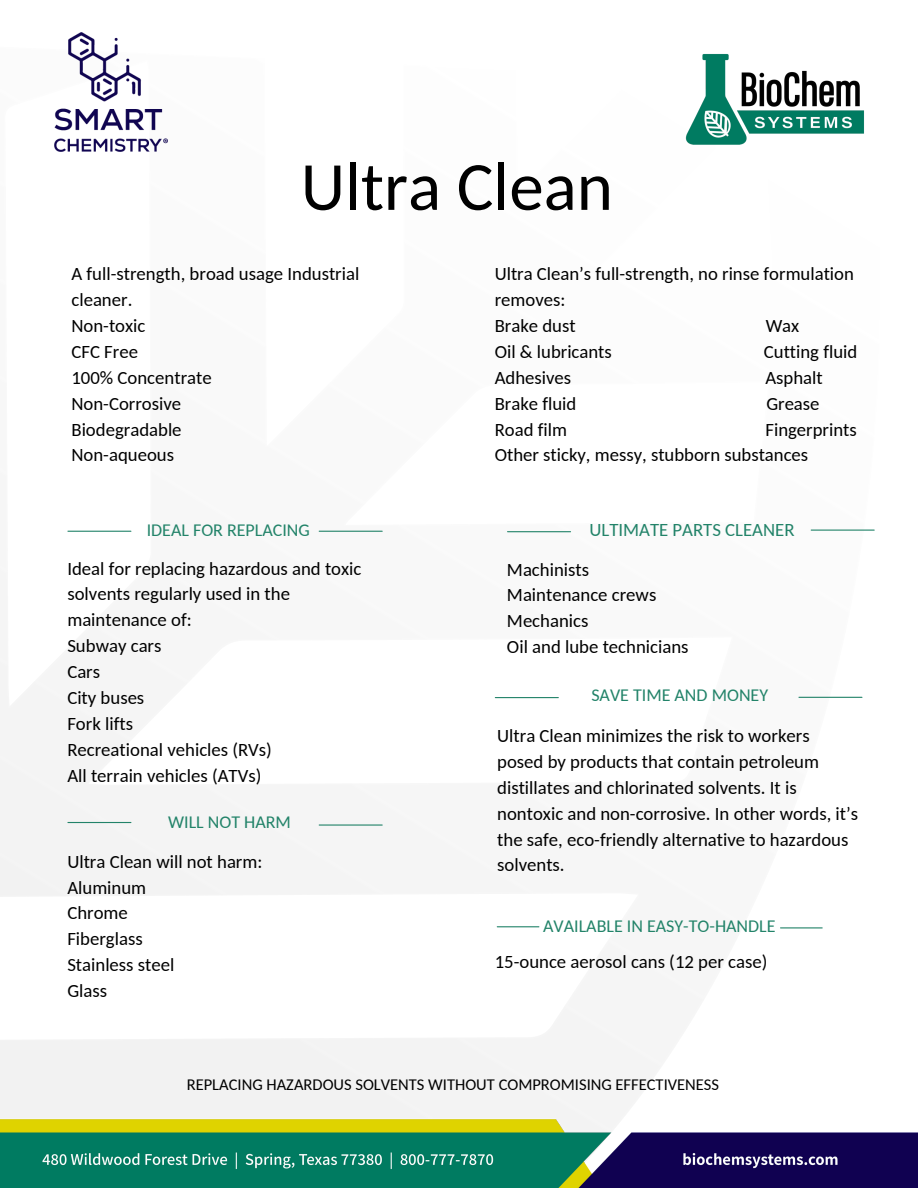
<style>
.page{position:relative;width:918px;height:1188px;background:#fff}
.page>*{position:absolute;margin:0;border:0;box-sizing:border-box;transform-origin:0 0}
.t1{font:69px "Carlito";color:#000}
.t2{font:18.75px/25.8px "Carlito";color:#000}
.t3{font:18.75px "Carlito";color:#228369}
.t4{font:18px "Carlito";color:#228369}
.t5{font:16.5px "Carlito";color:#000}
</style>
<div class="page">
<img style="left:0;top:54px;width:918px;height:1134px">
<hr style="left:495px;top:697px;width:63px;height:1px;background:#228369">
<hr style="left:799px;top:697px;width:63px;height:1px;background:#228369">
<hr style="left:508px;top:531px;width:63px;height:1px;background:#228369">
<hr style="left:811px;top:530px;width:63px;height:1px;background:#228369">
<hr style="left:781px;top:927px;width:41px;height:1px;background:#228369">
<hr style="left:68px;top:531px;width:63px;height:1px;background:#228369">
<hr style="left:319px;top:531px;width:63px;height:1px;background:#228369">
<hr style="left:497px;top:926px;width:42px;height:1px;background:#228369">
<img style="left:55px;top:32px;width:112px;height:119px">
<hr style="left:68px;top:822px;width:63px;height:1px;background:#228369">
<hr style="left:319px;top:824px;width:63px;height:2px;background:#228369">
<p class="t1" style="left:301px;top:158px;width:314px">Ultra Clean</p>
<p class="t2" style="left:71px;top:263px;width:289px">A full-strength, broad usage Industrial</p>
<p class="t2" style="left:71px;top:289px;width:62px">cleaner.</p>
<p class="t2" style="left:71px;top:314px;width:76px">Non-toxic</p>
<p class="t2" style="left:71px;top:340px;width:68px">CFC Free</p>
<p class="t2" style="left:71px;top:366px;width:142px">100% Concentrate</p>
<p class="t2" style="left:71px;top:392px;width:111px">Non-Corrosive</p>
<p class="t2" style="left:71px;top:418px;width:112px">Biodegradable</p>
<p class="t2" style="left:71px;top:444px;width:104px">Non-aqueous</p>
<p class="t4" style="left:147px;top:523px;width:165px">IDEAL FOR REPLACING</p>
<p class="t2" style="left:67px;top:557px;width:296px">Ideal for replacing hazardous and toxic solvents regularly used in the maintenance of:</p>
<p class="t2" style="left:67px;top:635px;width:96px">Subway cars</p>
<p class="t2" style="left:67px;top:660px;width:34px">Cars</p>
<p class="t2" style="left:67px;top:686px;width:78px">City buses</p>
<p class="t2" style="left:67px;top:712px;width:67px">Fork lifts</p>
<p class="t2" style="left:67px;top:738px;width:206px">Recreational vehicles (RVs)</p>
<p class="t2" style="left:67px;top:764px;width:196px">All terrain vehicles (ATVs)</p>
<p class="t4" style="left:168px;top:814px;width:124px">WILL NOT HARM</p>
<p class="t2" style="left:67px;top:850px;width:197px">Ultra Clean will not harm:</p>
<p class="t2" style="left:67px;top:876px;width:80px">Aluminum</p>
<p class="t2" style="left:67px;top:902px;width:62px">Chrome</p>
<p class="t2" style="left:67px;top:928px;width:77px">Fiberglass</p>
<p class="t2" style="left:67px;top:954px;width:109px">Stainless steel</p>
<p class="t2" style="left:67px;top:980px;width:41px">Glass</p>
<p class="t2" style="left:495px;top:263px;width:361px">Ultra Clean’s full-strength, no rinse formulation removes:</p>
<p class="t2" style="left:495px;top:314px;width:82px">Brake dust</p>
<p class="t2" style="left:766px;top:314px;width:35px">Wax</p>
<p class="t2" style="left:495px;top:340px;width:119px">Oil &amp; lubricants</p>
<p class="t2" style="left:764px;top:340px;width:95px">Cutting fluid</p>
<p class="t2" style="left:495px;top:366px;width:78px">Adhesives</p>
<p class="t2" style="left:765px;top:366px;width:59px">Asphalt</p>
<p class="t2" style="left:495px;top:392px;width:83px">Brake fluid</p>
<p class="t2" style="left:766px;top:392px;width:55px">Grease</p>
<p class="t2" style="left:495px;top:418px;width:74px">Road film</p>
<p class="t2" style="left:765px;top:418px;width:93px">Fingerprints</p>
<p class="t2" style="left:495px;top:444px;width:315px">Other sticky, messy, stubborn substances</p>
<p class="t3" style="left:589px;top:522px;width:207px">ULTIMATE PARTS CLEANER</p>
<p class="t2" style="left:507px;top:558px;width:84px">Machinists</p>
<p class="t2" style="left:507px;top:584px;width:151px">Maintenance crews</p>
<p class="t2" style="left:507px;top:610px;width:83px">Mechanics</p>
<p class="t2" style="left:507px;top:636px;width:183px">Oil and lube technicians</p>
<p class="t4" style="left:591px;top:688px;width:178px">SAVE TIME AND MONEY</p>
<p class="t2" style="left:497px;top:724px;width:314px">Ultra Clean minimizes the risk to workers</p>
<p class="t2" style="left:497px;top:750px;width:323px">posed by products that contain petroleum</p>
<p class="t2" style="left:497px;top:776px;width:363px">distillates and chlorinated solvents. It is nontoxic and non-corrosive. In other words, it’s</p>
<p class="t2" style="left:497px;top:828px;width:353px">the safe, eco-friendly alternative to hazardous</p>
<p class="t2" style="left:497px;top:854px;width:69px">solvents.</p>
<p class="t4" style="left:543px;top:918px;width:234px">AVAILABLE IN EASY-TO-HANDLE</p>
<p class="t2" style="left:495px;top:951px;width:274px">15-ounce aerosol cans (12 per case)</p>
<p class="t5" style="left:187px;top:1078px;width:534px">REPLACING HAZARDOUS SOLVENTS WITHOUT COMPROMISING EFFECTIVENESS</p>
</div>
